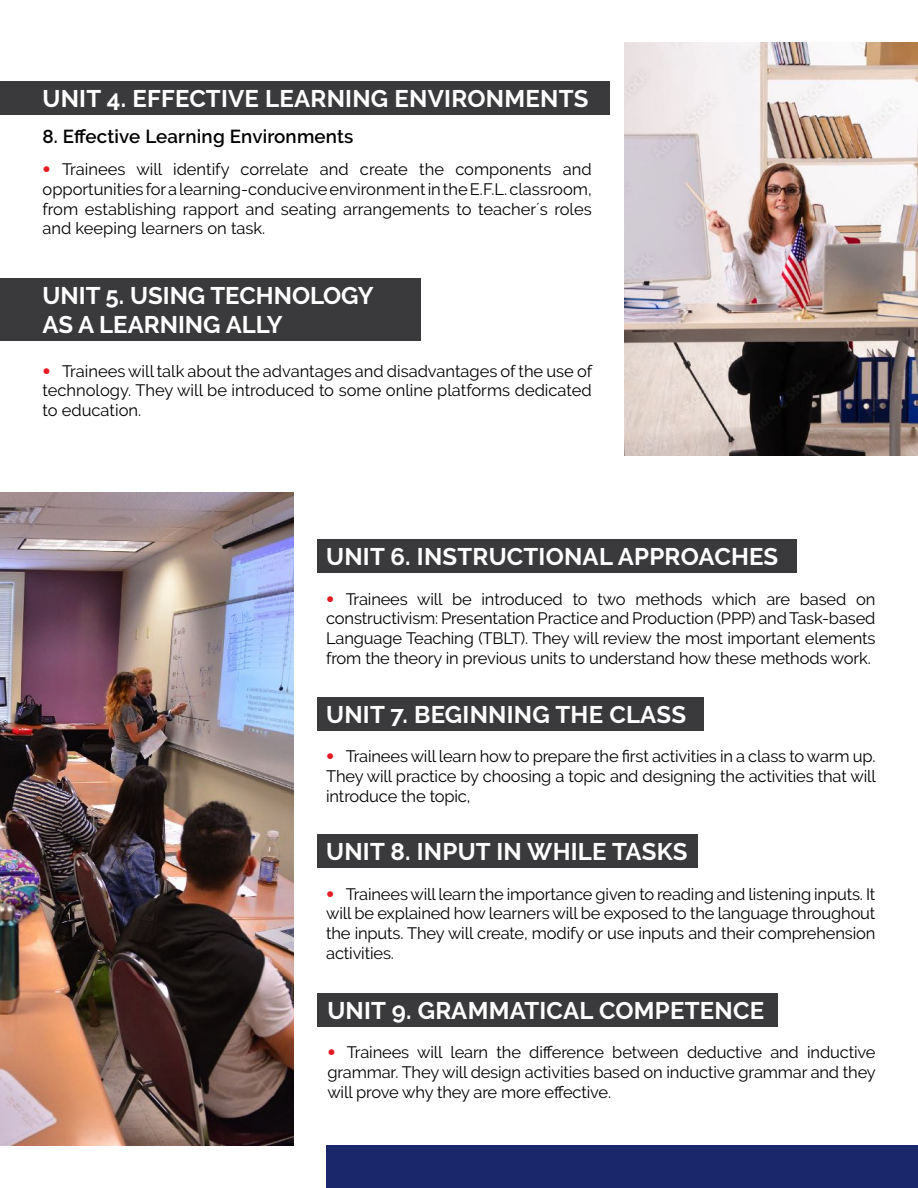
<style>
.page{position:relative;width:918px;height:1188px;background:#fff}
.page>*{position:absolute;margin:0;border:0;box-sizing:border-box;transform-origin:0 0}
.t1{font:700 24px/28.8px "Raleway";letter-spacing:.01em;color:#fff}
.t2{font:600 18.75px "Raleway";letter-spacing:.01em;color:#000}
.t3{font:16.5px/19.8px "Raleway";letter-spacing:-.01em;color:#000;text-align:justify}
.s1{font-family:"Avenir LT Std";font-weight:800;color:#e31b23}
</style>
<div class="page">
<div style="left:326px;top:1145px;width:592px;height:43px;background:#1a276b"></div>
<div style="left:0;top:279px;width:421px;height:62px;background:#3a3a3c"></div>
<div style="left:0;top:82px;width:610px;height:33px;background:#3a3a3c"></div>
<div style="left:317px;top:540px;width:480px;height:33px;background:#3a3a3c"></div>
<div style="left:317px;top:697px;width:387px;height:33px;background:#3a3a3c"></div>
<div style="left:317px;top:835px;width:380px;height:33px;background:#3a3a3c"></div>
<div style="left:317px;top:993px;width:461px;height:34px;background:#3a3a3c"></div>
<img style="left:624px;top:43px;width:294px;height:412px">
<img style="left:0;top:492px;width:294px;height:653px">
<h1 class="t1" style="left:43px;top:84px;width:548px">UNIT 4. EFFECTIVE LEARNING ENVIRONMENTS</h1>
<p class="t2" style="left:43px;top:126px;width:313px">8. Effective Learning Environments</p>
<p class="t3" style="left:43px;top:159px;width:551px"><span class="s1">•</span> Trainees will identify correlate and create the components and opportunities for a learning-conducive environment in the E.F.L. classroom, from establishing rapport and seating arrangements to teacher´s roles and keeping learners on task.</p>
<h1 class="t1" style="left:43px;top:281px;width:333px">UNIT 5. USING TECHNOLOGY<br>AS A LEARNING ALLY</h1>
<p class="t3" style="left:43px;top:361px;width:551px"><span class="s1">•</span> Trainees will talk about the advantages and disadvantages of the use of technology. They will be introduced to some online platforms dedicated to education.</p>
<h1 class="t1" style="left:326px;top:543px;width:454px">UNIT 6. INSTRUCTIONAL APPROACHES</h1>
<p class="t3" style="left:326px;top:589px;width:551px"><span class="s1">•</span> Trainees will be introduced to two methods which are based on constructivism: Presentation Practice and Production (PPP) and Task-based Language Teaching (TBLT). They will review the most important elements from the theory in previous units to understand how these methods work.</p>
<h1 class="t1" style="left:326px;top:700px;width:361px">UNIT 7. BEGINNING THE CLASS</h1>
<p class="t3" style="left:326px;top:746px;width:551px"><span class="s1">•</span> Trainees will learn how to prepare the first activities in a class to warm up.<br>They will practice by choosing a topic and designing the activities that will introduce the topic,</p>
<h1 class="t1" style="left:326px;top:838px;width:363px">UNIT 8. INPUT IN WHILE TASKS</h1>
<p class="t3" style="left:326px;top:884px;width:551px"><span class="s1">•</span> Trainees will learn the importance given to reading and listening inputs. It will be explained how learners will be exposed to the language throughout the inputs. They will create, modify or use inputs and their comprehension activities.</p>
<h1 class="t1" style="left:327px;top:996px;width:438px">UNIT 9. GRAMMATICAL COMPETENCE</h1>
<p class="t3" style="left:327px;top:1042px;width:550px"><span class="s1">•</span> Trainees will learn the difference between deductive and inductive grammar. They will design activities based on inductive grammar and they will prove why they are more effective.</p>
</div>
